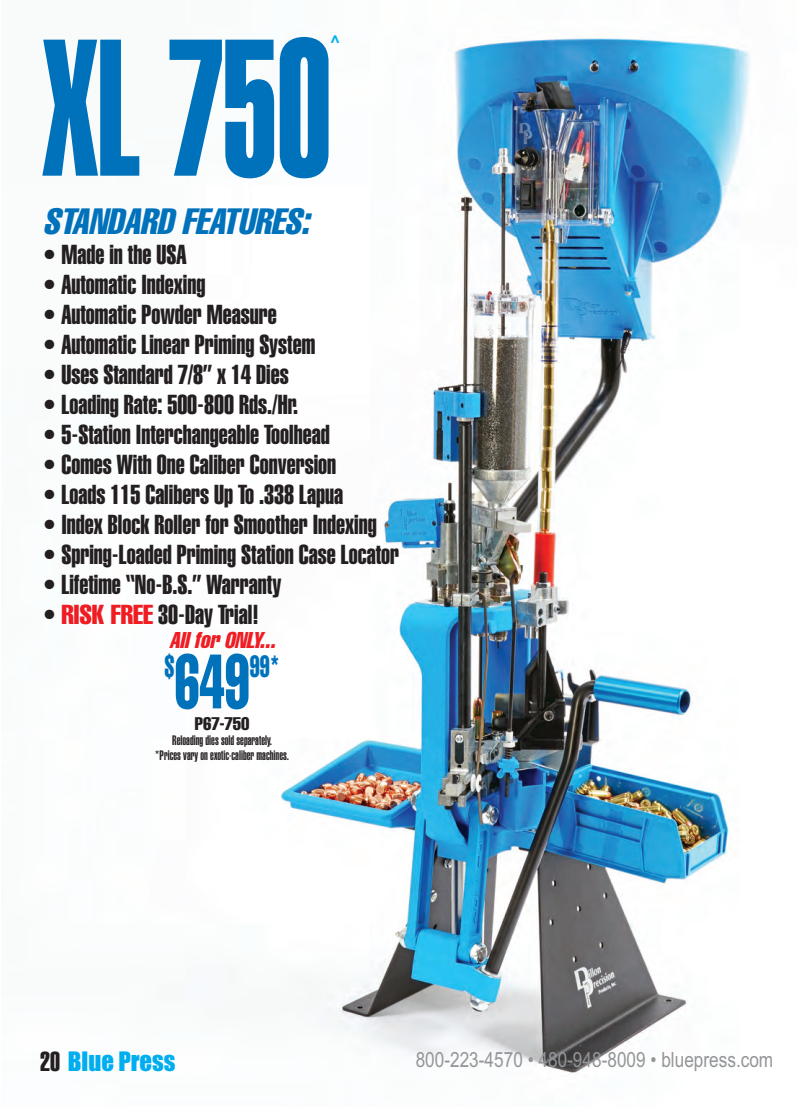
<style>
.page{position:relative;width:810px;height:1107px;background:#fff}
.page>*{position:absolute;margin:0;border:0;box-sizing:border-box;transform-origin:0 0}
.t1{font:191.1px "Helvetica LT Std Extra Comp";color:#0072bc;scale:.77 1}
.t2{font:75.6px "Helvetica LT Std Comp";color:#0072bc;scale:.71 1}
.t3{font:italic 36px "Helvetica LT Std Comp";color:#0072bc}
.t4{font:30.3px "Helvetica LT Std Comp";color:#0072bc;scale:.71 1}
.t5{font:27px "Helvetica LT Std Extra Comp";color:#231f20}
.t6{font:24.75px "Impact";color:#00aeef}
.t7{font:italic 22.5px "Helvetica LT Std Comp";color:#ee1d23}
.t8{font:21px "Arial Narrow";color:#939598}
.t9{font:18px "Helvetica LT Std Comp";color:#231f20}
.t10{font:900 18px "Optima";color:#00aeef}
.t11{font:13.5px/15px "Helvetica LT Std Ultra Comp";color:#231f20;text-align:center}
.s1{font-family:"Helvetica LT Std Comp";color:#ee1d23}
.s2{font-family:"Helvetica LT Std Extra Comp";font-size:27px;color:#231f20}
</style>
<div class="page">
<img style="left:281px;top:37px;width:469px;height:1037px">
<h1 class="t1" style="left:43px;top:40px;width:376px">XL 750</h1>
<p class="t10" style="left:329px;top:31px;width:14px">^</p>
<h3 class="t3" style="left:43px;top:209px;width:274px">STANDARD FEATURES:</h3>
<p class="t5" style="left:43px;top:245px;width:145px">• Made in the USA</p>
<p class="t5" style="left:43px;top:275px;width:164px">• Automatic Indexing</p>
<p class="t5" style="left:43px;top:305px;width:235px">• Automatic Powder Measure</p>
<p class="t5" style="left:43px;top:335px;width:274px">• Automatic Linear Priming System</p>
<p class="t5" style="left:43px;top:365px;width:247px">• Uses Standard 7/8” x 14 Dies</p>
<p class="t5" style="left:43px;top:395px;width:257px">• Loading Rate: 500-800 Rds./Hr.</p>
<p class="t5" style="left:43px;top:425px;width:288px">• 5-Station Interchangeable Toolhead</p>
<p class="t5" style="left:43px;top:455px;width:295px">• Comes With One Caliber Conversion</p>
<p class="t5" style="left:43px;top:485px;width:302px">• Loads 115 Calibers Up To .338 Lapua</p>
<p class="t5" style="left:43px;top:515px;width:335px">• Index Block Roller for Smoother Indexing</p>
<p class="t5" style="left:43px;top:545px;width:358px">• Spring-Loaded Priming Station Case Locator</p>
<p class="t5" style="left:43px;top:575px;width:240px">• Lifetime “No-B.S.” Warranty</p>
<p class="t5" style="left:43px;top:605px;width:218px">• <span class="s1">RISK FREE</span> 30-Day Trial!</p>
<p class="t7" style="left:169px;top:632px;width:112px">Allfor ONLY...</p>
<p class="t4" style="left:165px;top:655px;width:16px">$</p>
<h2 class="t2" style="left:175px;top:655px;width:107px">649</h2>
<p class="t4" style="left:250px;top:655px;width:44px">99*</p>
<p class="t9" style="left:195px;top:717px;width:56px">P67-750</p>
<p class="t11" style="left:155px;top:733px;width:135px">Reloading dies sold separately.<br>*Prices vary on exotic-caliber machines.</p>
<p class="t6" style="left:40px;top:1048px;width:137px"><span class="s2">20</span> Blue Press</p>
<p class="t8" style="left:416px;top:1048px;width:359px">800-223-4570 • 480-948-8009 • bluepress.com</p>
</div>
